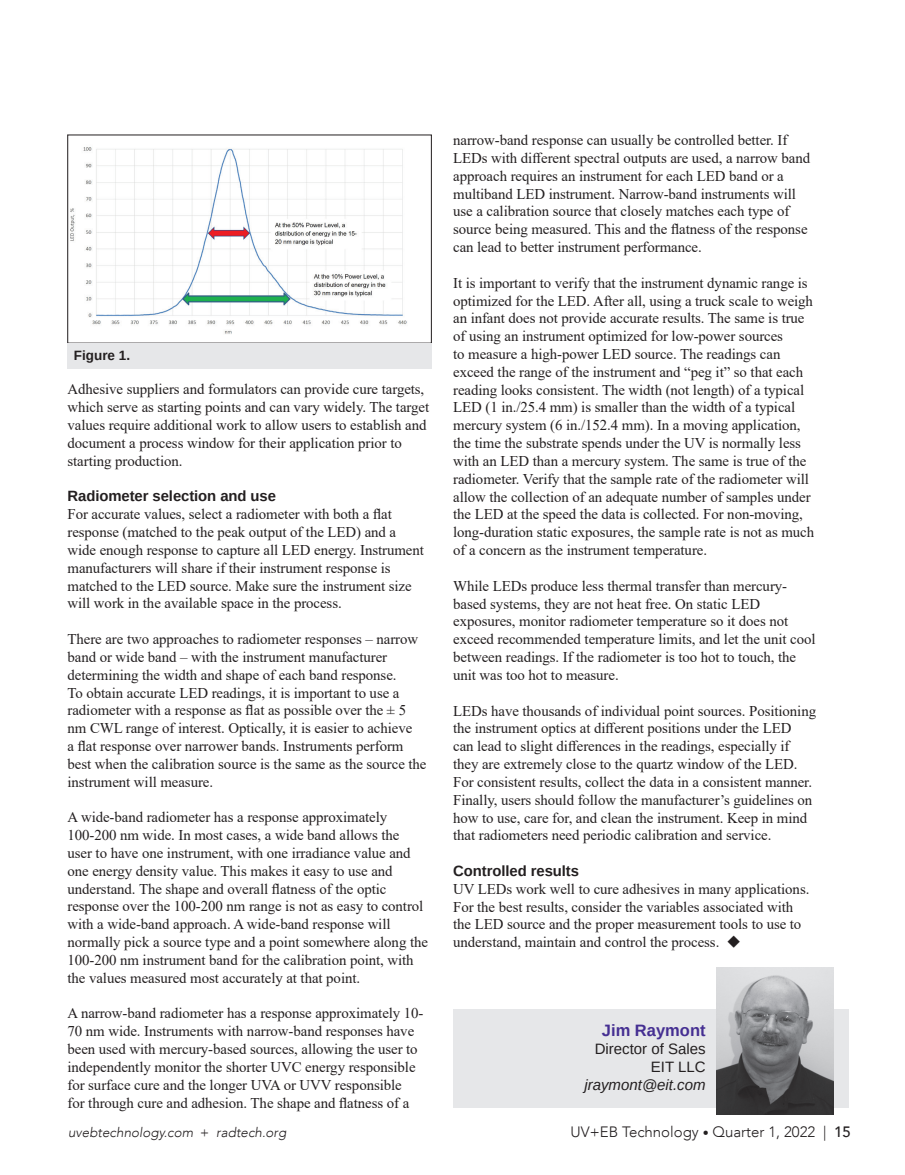
<style>
.page{position:relative;width:905px;height:1175px;background:#fff}
.page>*{position:absolute;margin:0;border:0;box-sizing:border-box;transform-origin:0 0}
.t1{font:700 16.5px "Arimo";color:#452f92}
.t2{font:300 15px "Avenir LT";color:#231f20}
.t3{font:15px/18px "Arimo";color:#231f20;text-align:right}
.t4{font:italic 15px "Arimo";color:#231f20}
.t5{font:14.85px/17.9px "Times New Roman";letter-spacing:-.005em;color:#231f20}
.t6{font:700 14.85px "Arimo";letter-spacing:-.005em;color:#231f20}
.t7{font:italic 300 13.5px "Avenir LT";color:#231f20}
.t8{font:700 13.5px "Arimo";color:#231f20}
.s1{font-style:normal}
.s2{font-size:12px}
.s3{font-weight:500}
</style>
<div class="page">
<div style="left:453px;top:1009px;width:395px;height:98px;background:#e6e7e9"></div>
<img style="left:716px;top:967px;width:117px;height:147px">
<img style="left:70px;top:147px;width:337px;height:187px">
<div style="left:68px;top:343px;width:363px;height:26px;background:#e6e7e9"></div>
<p class="t8" style="left:74px;top:346px;width:58px">Figure 1.</p>
<p class="t5" style="left:68px;top:380px;width:363px">Adhesive suppliers and formulators can provide cure targets, which serve as starting points and can vary widely. The target values require additional work to allow users to establish and document a process window for their application prior to starting production.</p>
<p class="t6" style="left:68px;top:486px;width:210px">Radiometer selection and use</p>
<p class="t5" style="left:68px;top:505px;width:358px">For accurate values, select a radiometer with both a flat response (matched to the peak output of the LED) and a wide enough response to capture all LED energy. Instrument manufacturers will share if their instrument response is matched to the LED source. Make sure the instrument size will work in the available space in the process.</p>
<p class="t5" style="left:68px;top:629px;width:360px">There are two approaches to radiometer responses – narrow band or wide band – with the instrument manufacturer determining the width and shape of each band response.<br>To obtain accurate LED readings, it is important to use a radiometer with a response as flat as possible over the ± 5 nm CWL range of interest. Optically, it is easier to achieve<br>a flat response over narrower bands. Instruments perform best when the calibration source is the same as the source the instrument will measure.</p>
<p class="t5" style="left:68px;top:808px;width:362px">A wide-band radiometer has a response approximately 100-200 nm wide. In most cases, a wide band allows the<br>user to have one instrument, with one irradiance value and one energy density value. This makes it easy to use and understand. The shape and overall flatness of the optic response over the 100-200 nm range is not as easy to control with a wide-band approach. A wide-band response will normally pick a source type and a point somewhere along the 100-200 nm instrument band for the calibration point, with the values measured most accurately at that point.</p>
<p class="t5" style="left:68px;top:1004px;width:357px">A narrow-band radiometer has a response approximately 10- 70 nm wide. Instruments with narrow-band responses have been used with mercury-based sources, allowing the user to independently monitor the shorter UVC energy responsible for surface cure and the longer UVA or UVV responsible<br>for through cure and adhesion. The shape and flatness of a</p>
<p class="t5" style="left:453px;top:131px;width:358px">narrow-band response can usually be controlled better. If LEDs with different spectral outputs are used, a narrow band approach requires an instrument for each LED band or a multiband LED instrument. Narrow-band instruments will use a calibration source that closely matches each type of source being measured. This and the flatness of the response can lead to better instrument performance.</p>
<p class="t5" style="left:453px;top:273px;width:362px">It is important to verify that the instrument dynamic range is optimized for the LED. After all, using a truck scale to weigh an infant does not provide accurate results. The same is true of using an instrument optimized for low-power sources<br>to measure a high-power LED source. The readings can exceed the range of the instrument and “peg it” so that each reading looks consistent. The width (not length) of a typical LED (1 in./25.4 mm) is smaller than the width of a typical mercury system (6 in./152.4 mm). In a moving application, the time the substrate spends under the UV is normally less with an LED than a mercury system. The same is true of the radiometer. Verify that the sample rate of the radiometer will allow the collection of an adequate number of samples under the LED at the speed the data is collected. For non-moving, long-duration static exposures, the sample rate is not as much of a concern as the instrument temperature.</p>
<p class="t5" style="left:453px;top:576px;width:364px">While LEDs produce less thermal transfer than mercury&shy;based systems, they are not heat free. On static LED exposures, monitor radiometer temperature so it does not exceed recommended temperature limits, and let the unit cool between readings. If the radiometer is too hot to touch, the unit was too hot to measure.</p>
<p class="t5" style="left:453px;top:701px;width:364px">LEDs have thousands of individual point sources. Positioning the instrument optics at different positions under the LED<br>can lead to slight differences in the readings, especially if they are extremely close to the quartz window of the LED.<br>For consistent results, collect the data in a consistent manner.<br>Finally, users should follow the manufacturer’s guidelines on how to use, care for, and clean the instrument. Keep in mind that radiometers need periodic calibration and service.</p>
<p class="t6" style="left:453px;top:860px;width:127px">Controlled results</p>
<p class="t5" style="left:453px;top:879px;width:358px">UV LEDs work well to cure adhesives in many applications.<br>For the best results, consider the variables associated with the LED source and the proper measurement tools to use to understand, maintain and control the process. ◆</p>
<p class="t1" style="left:602px;top:1019px;width:105px">Jim Raymont</p>
<p class="t3" style="left:594px;top:1040px;width:112px">Director of Sales<br>EIT LLC</p>
<p class="t4" style="left:584px;top:1075px;width:123px">jraymont@eit.com</p>
<p class="t7" style="left:68px;top:1124px;width:220px">uvebtechnology.com <span class="s1">+</span> radtech.org</p>
<p class="t2" style="left:570px;top:1123px;width:282px">UV+EB Technology <span class="s2">•</span> Quarter 1, 2022 | <span class="s3">15</span></p>
</div>
